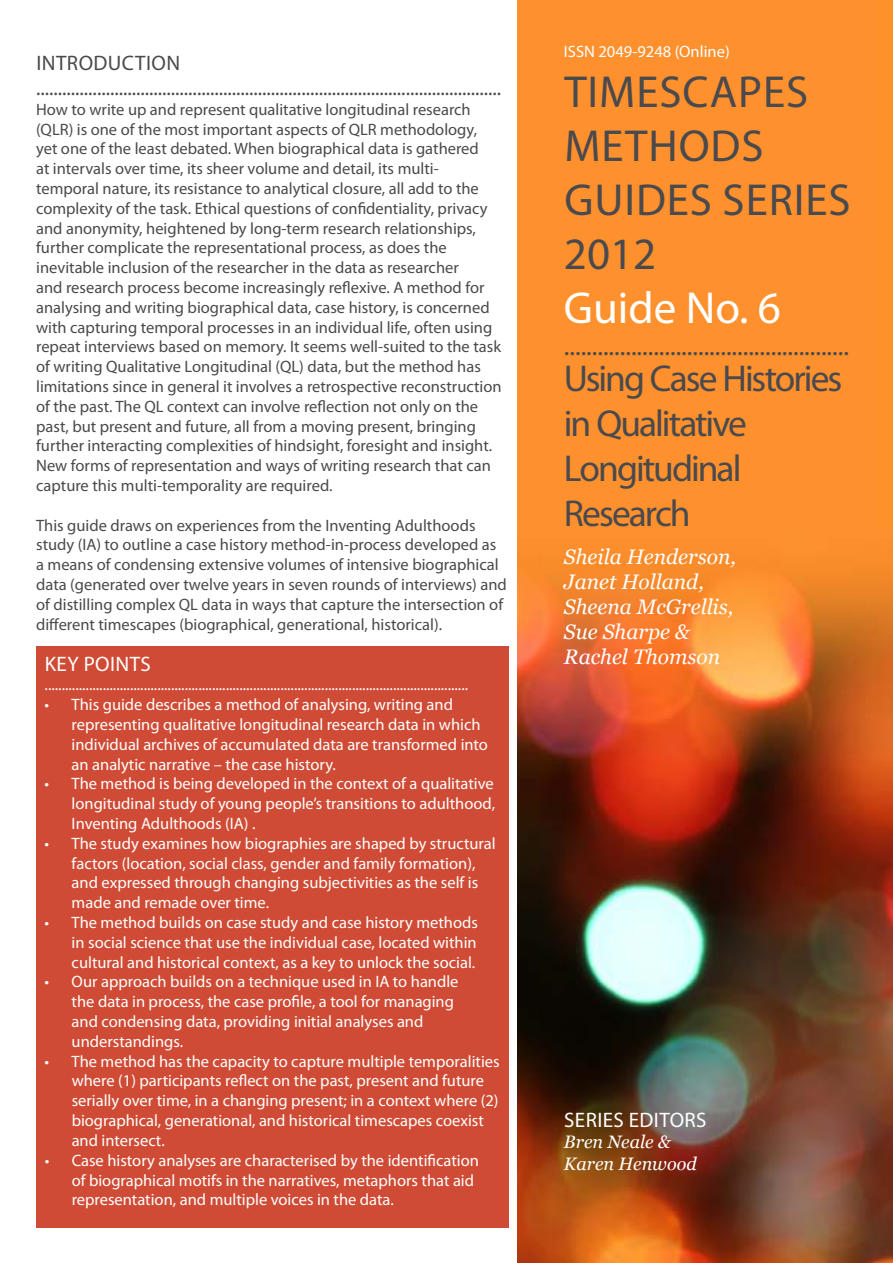
<style>
.page{position:relative;width:893px;height:1263px;background:#fff}
.page>*{position:absolute;margin:0;border:0;box-sizing:border-box;transform-origin:0 0}
.t1{font:45px/54px "Myriad Pro";letter-spacing:.02em;color:#4a4a4d}
.t2{font:45px "Myriad Pro";color:#fff}
.t3{font:37.5px/45px "Myriad Pro";letter-spacing:-.055em;color:#4a4a4d}
.t4{font:27px "Myriad Pro";color:#4a4a4d}
.t5{font:21px/25.2px "Myriad Pro";letter-spacing:.02em;color:#4a4a4d}
.t6{font:italic 21px/25.2px "Georgia";color:#fff}
.t7{font:21px "Myriad Pro";letter-spacing:.02em;color:#fff}
.t8{font:italic 18px/21.6px "Georgia";color:#fff}
.t9{font:16.5px/19.8px "Myriad Pro";color:#4a4a4d}
.t10{font:16.5px/19.8px "Myriad Pro";color:#fff}
</style>
<div class="page">
<img style="left:517px;top:0;width:376px;height:1263px">
<div style="left:36px;top:646px;width:472px;height:582px;background:#cf4b35"></div>
<p class="t5" style="left:36px;top:50px;width:467px">Introduction ...........................................................................................................</p>
<p class="t9" style="left:36px;top:99px;width:467px">How to write up and represent qualitative longitudinal research (QLR) is one of the most important aspects of QLR methodology, yet one of the least debated. When biographical data is gathered<br>at intervals over time, its sheer volume and detail, its multi&shy;temporal nature, its resistance to analytical closure, all add to the complexity of the task. Ethical questions of confidentiality, privacy and anonymity, heightened by long-term research relationships, further complicate the representational process, as does the inevitable inclusion of the researcher in the data as researcher<br>and research process become increasingly reflexive. A method for analysing and writing biographical data, case history, is concerned with capturing temporal processes in an individual life, often using repeat interviews based on memory. It seems well-suited to the task of writing Qualitative Longitudinal (QL) data, but the method has limitations since in general it involves a retrospective reconstruction of the past. The QL context can involve reflection not only on the past, but present and future, all from a moving present, bringing further interacting complexities of hindsight, foresight and insight.<br>New forms of representation and ways of writing research that can capture this multi-temporality are required.</p>
<p class="t9" style="left:36px;top:515px;width:472px">This guide draws on experiences from the I nventing Adulthoods study (IA) to outline a case history method-in-process developed as a means of condensing extensive volumes of intensive biographical data (generated over twelve years in seven rounds of interviews) and of distilling complex QL data in ways that capture the intersection of different timescapes (biographical, generational, historical).</p>
<p class="t7" style="left:45px;top:651px;width:108px">Key points</p>
<p class="t10" style="left:45px;top:675px;width:425px">............................................................................................................................</p>
<p class="t10" style="left:72px;top:694px;width:418px;text-indent:-27px">• This guide describes a method of analysing, writing and representing qualitative longitudinal research data in which individual archives of accumulated data are transformed into an analytic narrative – the case history.</p>
<p class="t10" style="left:72px;top:774px;width:425px;text-align:justify;text-indent:-27px">• The method is being developed in the context of a qualitative longitudinal study of young people’s transitions to adulthood, I nventing Adulthoods (IA) .</p>
<p class="t10" style="left:72px;top:833px;width:426px;text-indent:-27px">• The study examines how biographies are shaped by structural factors (location, social class, gender and family formation), and expressed through changing subjectivities as the self is made and remade over time.</p>
<p class="t10" style="left:72px;top:912px;width:408px;text-align:justify;text-indent:-27px">• The method builds on case study and case history methods in social science that use the individual case, located within cultural and historical context, as a key to unlock the social.</p>
<p class="t10" style="left:72px;top:972px;width:388px;text-indent:-27px">• Our approach builds on a technique used in IA to handle the data in process, the case profile, a tool for managing and condensing data, providing initial analyses and understandings.</p>
<p class="t10" style="left:72px;top:1051px;width:429px;text-indent:-27px">• The method has the capacity to capture multiple temporalities where (1) participants reflect on the past, present and future serially over time, in a changing present; in a context where (2) biographical, generational, and historical timescapes coexist and intersect.</p>
<p class="t10" style="left:72px;top:1150px;width:409px;text-indent:-27px">• Case history analyses are characterised by the identification of biographical motifs in the narratives, metaphors that aid representation, and multiple voices in the data.</p>
<p class="t10" style="left:564px;top:41px;width:167px">ISS N 2049-9248 (Online)</p>
<h1 class="t1" style="left:564px;top:64px;width:288px">Timescapes<br>Methods<br>Guides Series<br>2012</h1>
<h1 class="t2" style="left:564px;top:280px;width:219px">Guide No. 6</h1>
<h3 class="t4" style="left:564px;top:330px;width:287px">...................................................</h3>
<h2 class="t3" style="left:564px;top:355px;width:280px">Using Case Histories in Qualitative<br>Longitudinal<br>Research</h2>
<p class="t6" style="left:564px;top:544px;width:174px">Sheila Henderson,<br>Janet Holland,<br>Sheena McGrellis,<br>Sue Sharpe &amp;<br>Rachel Thomson</p>
<p class="t7" style="left:564px;top:1106px;width:144px">Series Editors</p>
<p class="t8" style="left:564px;top:1131px;width:134px">Bren Neale &amp;<br>Karen Henwood</p>
</div>
